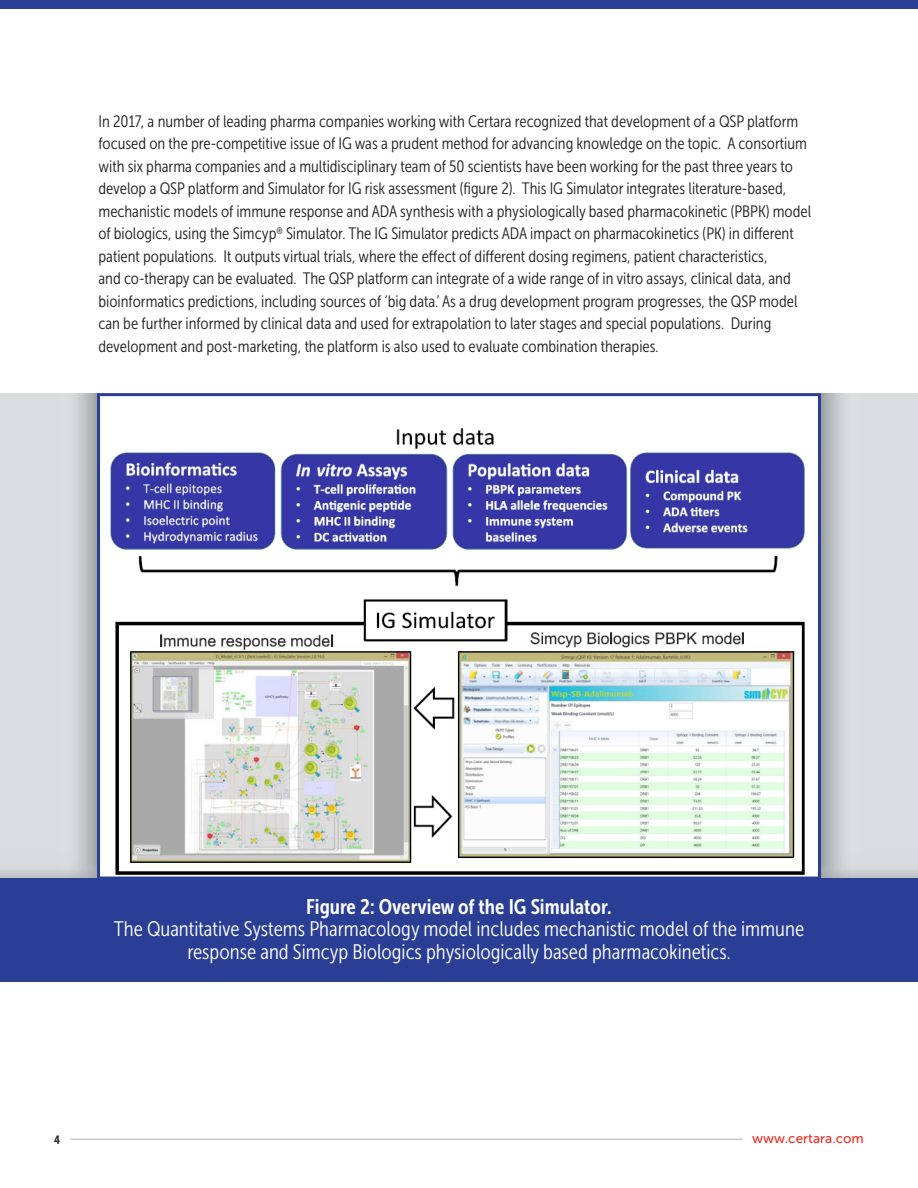
<style>
.page{position:relative;width:918px;height:1188px;background:#fff}
.page>*{position:absolute;margin:0;border:0;box-sizing:border-box;transform-origin:0 0}
.t1{font:21px/22.5px "Museo Sans Cond 300";color:#fff;text-align:center}
.t2{font:16.5px/22.5px "Museo Sans Cond 300";color:#231f20}
.t3{font:13.5px "Museo Sans 500";color:#ee2e22}
.t4{font:12px "Museo Sans Cond 700";color:#231f20}
.s1{font-family:"Museo Sans Cond 700"}
</style>
<div class="page">
<hr style="left:70px;top:1139px;width:672px;height:1px;background:#c7c8ca">
<div style="left:821px;top:393px;width:97px;height:487px;background:#d9dde0"></div>
<div style="left:0;top:393px;width:97px;height:487px;background:#d9dde0"></div>
<div style="left:821px;top:393px;width:36px;height:487px;background:linear-gradient(to right,#a5a9ad,#e3e6ea)"></div>
<div style="left:61px;top:393px;width:36px;height:487px;background:linear-gradient(to right,#e7eaed,#a8adb1)"></div>
<svg style="left:0;top:843px;width:918px;height:35px"></svg>
<img style="left:101px;top:428px;width:716px;height:448px">
<div style="left:97px;top:393px;width:724px;height:487px;border:3px solid #2a3e95"></div>
<div style="left:0;top:878px;width:918px;height:104px;background:#2a3e95"></div>
<hr style="left:917px;top:545px;width:1px;height:293px;background:#3f5465">
<div style="left:0;top:0;width:918px;height:8px;background:#2a3e95"></div>
<p class="t2" style="left:99px;top:110px;width:714px">In 2017, a number of leading pharma companies working with Certara recognized that development of a QSP platform focused on the pre-competitive issue of IG was a prudent method for advancing knowledge on the topic. A consortium with six pharma companies and a multidisciplinary team of 50 scientists have been working for the past three years to develop a QSP platform and Simulator for IG risk assessment (figure 2). This IG Simulator integrates literature-based, mechanistic models of immune response and ADA synthesis with a physiologically based pharmacokinetic (PBPK) model of biologics, using the Simcyp<sup>®</sup> Simulator. The IG Simulator predicts ADA impact on pharmacokinetics (PK) in different patient populations. It outputs virtual trials, where the effect of different dosing regimens, patient characteristics,<br>and co-therapy can be evaluated. The QSP platform can integrate of a wide range of in vitro assays, clinical data, and bioinformatics predictions, including sources of ‘big data.’ As a drug development program progresses, the QSP model can be further informed by clinical data and used for extrapolation to later stages and special populations. During development and post-marketing, the platform is also used to evaluate combination therapies.</p>
<p class="t1" style="left:114px;top:895px;width:692px"><span class="s1">Figure 2: Overview of the IG Simulator.<br></span>The Quantitative Systems Pharmacology model includes mechanistic model of the immune response and Simcyp Biologics physiologically based pharmacokinetics.</p>
<p class="t4" style="left:54px;top:1133px;width:7px">4</p>
<p class="t3" style="left:752px;top:1131px;width:113px">www.certara.com</p>
</div>
